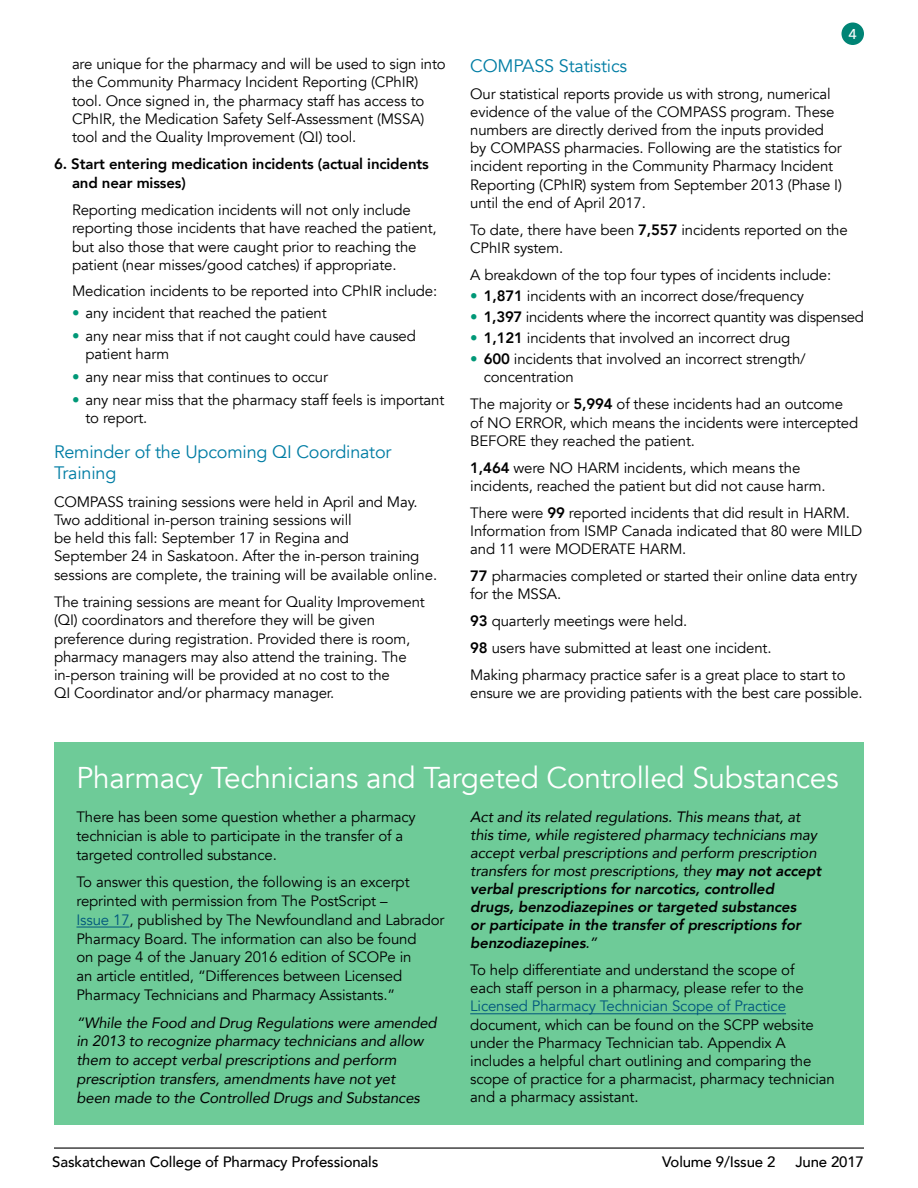
<style>
.page{position:relative;width:918px;height:1188px;background:#fff}
.page>*{position:absolute;margin:0;border:0;box-sizing:border-box;transform-origin:0 0}
.t1{font:30px "Avenir";letter-spacing:-.01em;color:#fff}
.t2{font:18px/21.3px "Avenir";letter-spacing:-.01em;color:#007da4}
.t3{font:15px/18.3px "Avenir";letter-spacing:-.01em;color:#000}
.t4{font:italic 15px/18px "Avenir";letter-spacing:-.01em;color:#000}
.t5{font:500 15px "Avenir";letter-spacing:-.01em;color:#000}
.t6{font:800 15px/18.3px "Avenir";letter-spacing:-.01em;color:#000}
.t7{font:15px "Avenir";letter-spacing:-.01em;color:#00567d}
.t8{font:500 14.25px "Avenir Next";color:#fff}
.s1{color:#009877}
.s2{font-weight:800}
.s3{color:#00567d}
</style>
<div class="page">
<div style="left:54px;top:742px;width:810px;height:383px;background:#6ecb98"></div>
<hr style="left:76px;top:927px;width:54px;height:1px;background:#00567d">
<hr style="left:470px;top:1013px;width:316px;height:1px;background:#00567d">
<hr style="left:54px;top:1148px;width:810px;height:1px;background:#000">
<div style="left:842px;top:22px;width:22px;height:23px;background:#008475;border-radius:50%"></div>
<p class="t3" style="left:72px;top:55px;width:375px">are unique for the pharmacy and will be used to sign into the Community Pharmacy Incident Reporting (CPhIR) tool. Once signed in, the pharmacy staff has access to CPhIR, the Medication Safety Self-Assessment (MSSA) tool and the Quality Improvement (QI) tool.</p>
<p class="t6" style="left:72px;top:155px;width:358px;text-indent:-18px">6. Start entering medication incidents (actual incidents and near misses)</p>
<p class="t3" style="left:72px;top:201px;width:366px">Reporting medication incidents will not only include reporting those incidents that have reached the patient, but also those that were caught prior to reaching the patient (near misses/good catches) if appropriate.</p>
<p class="t3" style="left:72px;top:282px;width:367px">Medication incidents to be reported into CPhIR include:</p>
<p class="t3" style="left:72px;top:304px;width:256px"><span class="s1">•</span> any incident that reached the patient</p>
<p class="t3" style="left:86px;top:327px;width:332px;text-indent:-14px"><span class="s1">•</span> any near miss that if not caught could have caused patient harm</p>
<p class="t3" style="left:72px;top:368px;width:258px"><span class="s1">•</span> any near miss that continues to occur</p>
<p class="t3" style="left:86px;top:391px;width:360px;text-indent:-14px"><span class="s1">•</span> any near miss that the pharmacy staff feels is important to report.</p>
<p class="t2" style="left:54px;top:442px;width:339px">Reminder of the Upcoming QI Coordinator<br>Training</p>
<p class="t3" style="left:54px;top:493px;width:385px">COMPASS training sessions were held in April and May.<br>Two additional in-person training sessions will<br>be held this fall: September 17 in Regina and<br>September 24 in Saskatoon. After the in-person training sessions are complete, the training will be available online.</p>
<p class="t3" style="left:54px;top:593px;width:372px">The training sessions are meant for Quality Improvement (QI) coordinators and therefore they will be given preference during registration. Provided there is room, pharmacy managers may also attend the training. The in-person training will be provided at no cost to the<br>QI Coordinator and/or pharmacy manager.</p>
<p class="t8" style="left:849px;top:22px;width:10px">4</p>
<p class="t2" style="left:470px;top:55px;width:158px">COMPASS Statistics</p>
<p class="t3" style="left:470px;top:85px;width:373px">Our statistical reports provide us with strong, numerical evidence of the value of the COMPASS program. These numbers are directly derived from the inputs provided by COMPASS pharmacies. Following are the statistics for incident reporting in the Community Pharmacy Incident Reporting (CPhIR) system from September 2013 (Phase I) until the end of April 2017.</p>
<p class="t3" style="left:470px;top:221px;width:379px">To date, there have been <span class="s2">7,557</span> incidents reported on the<br>CPhIR system.</p>
<p class="t3" style="left:470px;top:266px;width:363px">A breakdown of the top four types of incidents include:</p>
<p class="t3" style="left:470px;top:287px;width:335px"><span class="s1">•</span> <span class="s2">1,871</span> incidents with an incorrect dose/frequency</p>
<p class="t3" style="left:470px;top:308px;width:395px"><span class="s1">•</span> <span class="s2">1,397</span> incidents where the incorrect quantity was dispensed</p>
<p class="t3" style="left:470px;top:329px;width:322px"><span class="s1">•</span> <span class="s2">1,121</span> incidents that involved an incorrect drug</p>
<p class="t3" style="left:484px;top:350px;width:324px;text-indent:-14px"><span class="s1">•</span> <span class="s2">600</span> incidents that involved an incorrect strength/ concentration</p>
<p class="t3" style="left:470px;top:395px;width:390px">The majority or <span class="s2">5,994</span> of these incidents had an outcome of NO ERROR, which means the incidents were intercepted<br>BEFORE they reached the patient.</p>
<p class="t3" style="left:470px;top:459px;width:357px"><span class="s2">1,464</span> were NO HARM incidents, which means the incidents, reached the patient but did not cause harm.</p>
<p class="t3" style="left:470px;top:504px;width:393px">There were <span class="s2">99</span> reported incidents that did result in HARM.<br>Information from ISMP Canada indicated that 80 were MILD and 11 were MODERATE HARM.</p>
<p class="t3" style="left:470px;top:567px;width:389px"><span class="s2">77</span> pharmacies completed or started their online data entry for the MSSA.</p>
<p class="t3" style="left:470px;top:608px;width:377px;line-height:27px"><span class="s2">93</span> quarterly meetings were held.<br><span class="s2">98</span> users have submitted at least one incident.<br>Making pharmacy practice safer is a great place to start to</p>
<p class="t3" style="left:470px;top:684px;width:394px">ensure we are providing patients with the best care possible.</p>
<h1 class="t1" style="left:76px;top:759px;width:764px">Pharmacy Technicians and Targeted Controlled Substances</h1>
<p class="t3" style="left:76px;top:808px;width:341px;line-height:18.8px">There has been some question whether a pharmacy technician is able to participate in the transfer of a targeted controlled substance.</p>
<p class="t3" style="left:76px;top:873px;width:370px;line-height:18.8px">To answer this question, the following is an excerpt reprinted with permission from The PostScript –<br><span class="s3">Issue 17</span>, published by The Newfoundland and Labrador Pharmacy Board. The information can also be found<br>on page 4 of the January 2016 edition of SCOPe in<br>an article entitled, “Differences between Licensed Pharmacy Technicians and Pharmacy Assistants.”</p>
<p class="t4" style="left:76px;top:1013px;width:362px;line-height:18.8px">“While the Food and Drug Regulations were amended in 2013 to recognize pharmacy technicians and allow them to accept verbal prescriptions and perform prescription transfers, amendments have not yet<br>been made to the Controlled Drugs and Substances</p>
<p class="t4" style="left:470px;top:808px;width:352px">Act and its related regulations. This means that, at this time, while registered pharmacy technicians may accept verbal prescriptions and perform prescription transfers for most prescriptions, they <span class="s2">may not accept verbal prescriptions for narcotics, controlled drugs, benzodiazepines or targeted substances<br>or participate in the transfer of prescriptions for benzodiazepines</span>.”</p>
<p class="t3" style="left:470px;top:962px;width:335px">To help differentiate and understand the scope of each staff person in a pharmacy, please refer to the</p>
<p class="t7" style="left:470px;top:997px;width:317px">Licensed Pharmacy Technician Scope of Practice</p>
<p class="t3" style="left:470px;top:1016px;width:366px">document, which can be found on the SCPP website under the Pharmacy Technician tab. Appendix A includes a helpful chart outlining and comparing the scope of practice for a pharmacist, pharmacy technician and a pharmacy assistant.</p>
<p class="t5" style="left:52px;top:1148px;width:328px">Saskatchewan College of Pharmacy Professionals</p>
<p class="t5" style="left:662px;top:1148px;width:115px">Volume 9/Issue 2</p>
<p class="t5" style="left:795px;top:1148px;width:70px">June 2017</p>
</div>
